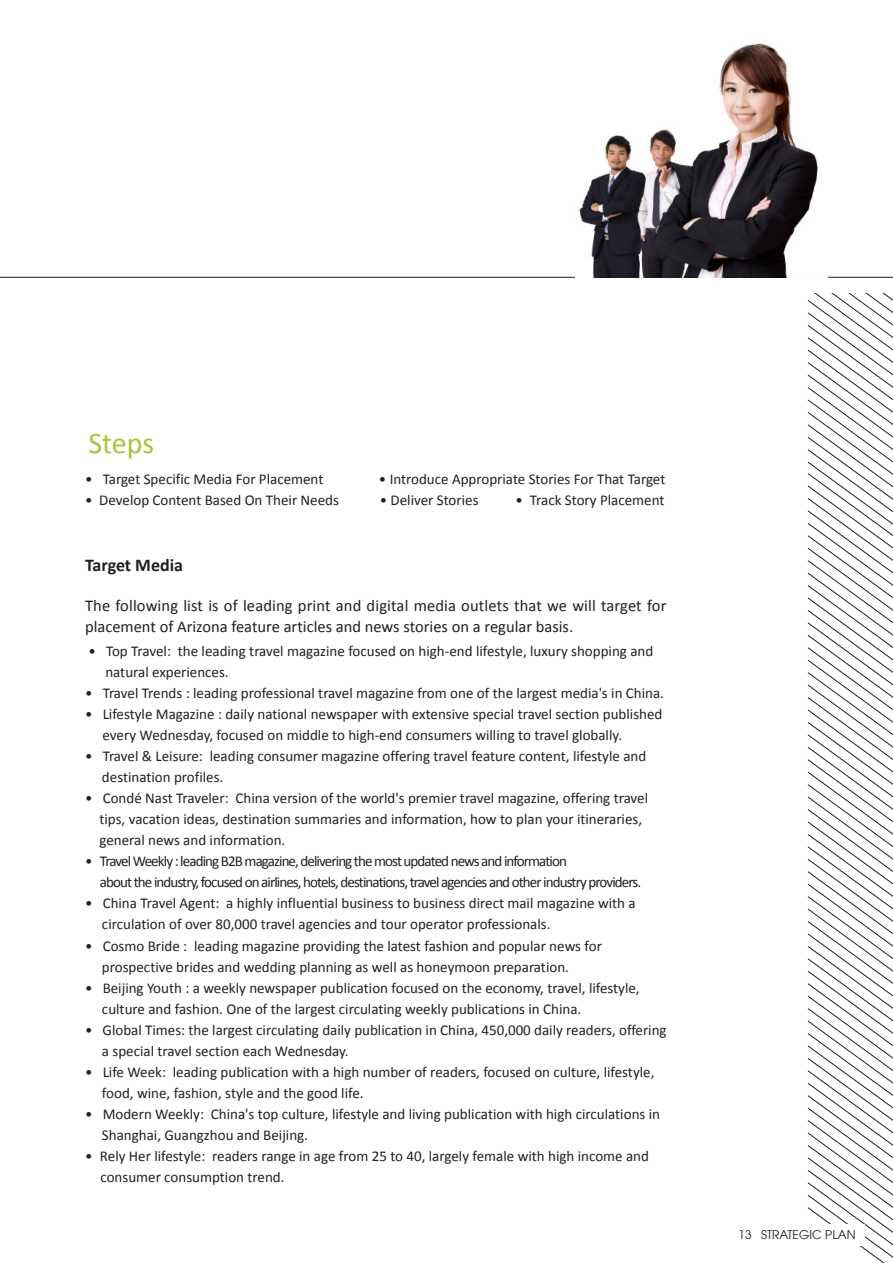
<style>
.page{position:relative;width:893px;height:1263px;background:#fff}
.page>*{position:absolute;margin:0;border:0;box-sizing:border-box;transform-origin:0 0}
.t1{font:30px "Calibri";color:#afc03d}
.t2{font:700 18px "Calibri";color:#231f20}
.t3{font:16.5px/21px "Calibri";color:#231f20}
.t4{font:15px "Calibri";color:#231f20}
.t5{font:15px "Calibri";letter-spacing:-.06em;color:#231f20}
.t6{font:12px "Avant Garde LT";color:#231f20}
</style>
<div class="page">
<svg style="left:807px;top:293px;width:86px;height:970px"></svg>
<div style="left:737px;top:1224px;width:127px;height:21px;background:#fff"></div>
<img style="left:579px;top:43px;width:239px;height:234px">
<p class="t1" style="left:88px;top:424px;width:67px">Steps</p>
<p class="t4" style="left:85px;top:470px;width:240px">• Target Specific Media For Placement</p>
<p class="t4" style="left:379px;top:470px;width:288px">• Introduce Appropriate Stories For That Target</p>
<p class="t4" style="left:85px;top:491px;width:255px">• Develop Content Based On Their Needs</p>
<p class="t4" style="left:380px;top:491px;width:100px">• Deliver Stories</p>
<p class="t4" style="left:516px;top:491px;width:150px">• Track Story Placement</p>
<p class="t2" style="left:85px;top:553px;width:99px">Target Media</p>
<p class="t3" style="left:85px;top:595px;width:583px">The following list is of leading print and digital media outlets that we will target for placement of Arizona feature articles and news stories on a regular basis.</p>
<p class="t4" style="left:88px;top:642px;width:566px">• Top Travel: the leading travel magazine focused on high-end lifestyle, luxury shopping and</p>
<p class="t4" style="left:105px;top:663px;width:125px">natural experiences.</p>
<p class="t4" style="left:85px;top:684px;width:580px">• Travel Trends : leading professional travel magazine from one of the largest media's in China.</p>
<p class="t4" style="left:85px;top:705px;width:579px">• Lifestyle Magazine : daily national newspaper with extensive special travel section published</p>
<p class="t4" style="left:103px;top:726px;width:521px">every Wednesday, focused on middle to high-end consumers willing to travel globally.</p>
<p class="t4" style="left:85px;top:747px;width:563px">• Travel &amp; Leisure: leading consumer magazine offering travel feature content, lifestyle and</p>
<p class="t4" style="left:102px;top:768px;width:123px">destination profiles.</p>
<p class="t4" style="left:85px;top:789px;width:565px">• Condé Nast Traveler: China version of the world's premier travel magazine, offering travel</p>
<p class="t4" style="left:100px;top:810px;width:544px">tips, vacation ideas, destination summaries and information, how to plan your itineraries,</p>
<p class="t4" style="left:100px;top:831px;width:187px">general news and information.</p>
<p class="t5" style="left:85px;top:852px;width:483px">• Travel Weekly : leading B2B magazine, delivering the most updated news and information</p>
<p class="t5" style="left:100px;top:873px;width:543px">about the industry, focused on airlines, hotels, destinations, travel agencies and other industry providers.</p>
<p class="t4" style="left:85px;top:894px;width:552px">• China Travel Agent: a highly influential business to business direct mail magazine with a</p>
<p class="t4" style="left:102px;top:915px;width:450px">circulation of over 80,000 travel agencies and tour operator professionals.</p>
<p class="t4" style="left:85px;top:936px;width:518px">• Cosmo Bride : leading magazine providing the latest fashion and popular news for</p>
<p class="t4" style="left:102px;top:957px;width:468px">prospective brides and wedding planning as well as honeymoon preparation.</p>
<p class="t4" style="left:85px;top:978px;width:556px">• Beijing Youth : a weekly newspaper publication focused on the economy, travel, lifestyle,</p>
<p class="t4" style="left:102px;top:999px;width:481px">culture and fashion. One of the largest circulating weekly publications in China.</p>
<p class="t4" style="left:85px;top:1020px;width:583px">• Global Times: the largest circulating daily publication in China, 450,000 daily readers, offering</p>
<p class="t4" style="left:102px;top:1041px;width:248px">a special travel section each Wednesday.</p>
<p class="t4" style="left:85px;top:1062px;width:571px">• Life Week: leading publication with a high number of readers, focused on culture, lifestyle,</p>
<p class="t4" style="left:102px;top:1083px;width:263px">food, wine, fashion, style and the good life.</p>
<p class="t4" style="left:85px;top:1104px;width:577px">• Modern Weekly: China's top culture, lifestyle and living publication with high circulations in</p>
<p class="t4" style="left:102px;top:1125px;width:208px">Shanghai, Guangzhou and Beijing.</p>
<p class="t4" style="left:85px;top:1146px;width:565px">• Rely Her lifestyle: readers range in age from 25 to 40, largely female with high income and</p>
<p class="t4" style="left:100px;top:1167px;width:186px">consumer consumption trend.</p>
<p class="t6" style="left:738px;top:1227px;width:119px">13 STRATEGIC PLAN</p>
</div>
